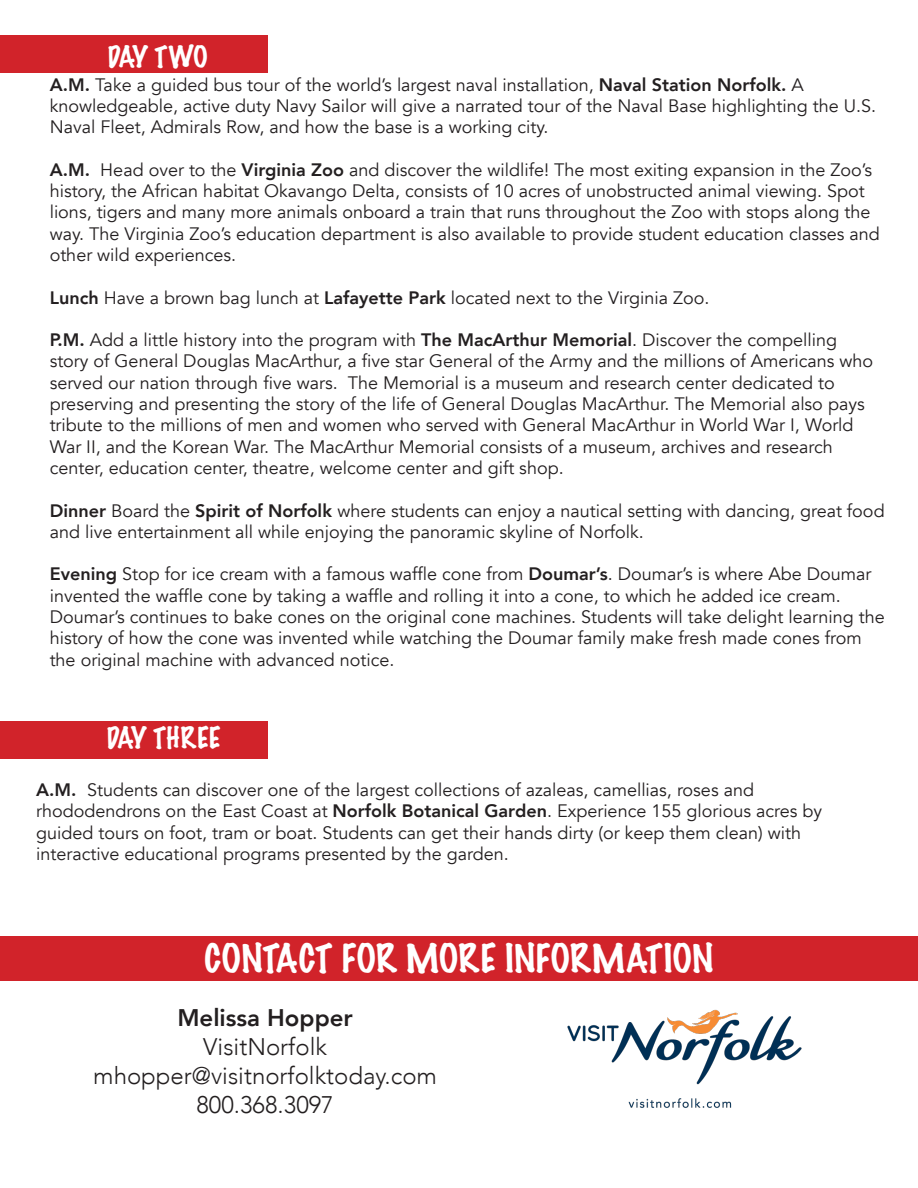
<style>
.page{position:relative;width:918px;height:1188px;background:#fff}
.page>*{position:absolute;margin:0;border:0;box-sizing:border-box;transform-origin:0 0}
.t1{font:100 36px "Marker Felt";color:#fff}
.t2{font:100 27px "Marker Felt";letter-spacing:-.015em;color:#fff}
.t3{font:300 24px "Avenir";color:#231f20}
.t4{font:800 24px "Avenir";color:#231f20}
.t5{font:18px/21.3px "Avenir";color:#231f20}
.s1{font-weight:800}
</style>
<div class="page">
<div style="left:0;top:936px;width:918px;height:45px;background:#d1232a"></div>
<div style="left:0;top:35px;width:268px;height:38px;background:#d1232a"></div>
<div style="left:0;top:721px;width:267px;height:37px;background:#d1232a"></div>
<img style="left:567px;top:1009px;width:235px;height:99px">
<p class="t2" style="left:108px;top:36px;width:102px">DAY TWO</p>
<p class="t5" style="left:50px;top:74px;width:828px"><span class="s1">A.M.</span> Take a guided bus tour of the world’s largest naval installation, <span class="s1">Naval Station Norfolk.</span> A knowledgeable, active duty Navy Sailor will give a narrated tour of the Naval Base highlighting the U.S.<br>Naval Fleet, Admirals Row, and how the base is a working city.</p>
<p class="t5" style="left:50px;top:159px;width:832px"><span class="s1">A.M.</span> Head over to the <span class="s1">Virginia Zoo</span> and discover the wildlife! The most exiting expansion in the Zoo’s history, the African habitat Okavango Delta, consists of 10 acres of unobstructed animal viewing. Spot lions, tigers and many more animals onboard a train that runs throughout the Zoo with stops along the way. The Virginia Zoo’s education department is also available to provide student education classes and other wild experiences.</p>
<p class="t5" style="left:50px;top:287px;width:661px"><span class="s1">Lunch</span> Have a brown bag lunch at <span class="s1">Lafayette Park</span> located next to the Virginia Zoo.</p>
<p class="t5" style="left:50px;top:330px;width:825px"><span class="s1">P.M.</span> Add a little history into the program with <span class="s1">The MacArthur Memorial</span>. Discover the compelling story of General Douglas MacArthur, a five star General of the Army and the millions of Americans who served our nation through five wars. The Memorial is a museum and research center dedicated to preserving and presenting the story of the life of General Douglas MacArthur. The Memorial also pays tribute to the millions of men and women who served with General MacArthur in World War I, World War II, and the Korean War. The MacArthur Memorial consists of a museum, archives and research center, education center, theatre, welcome center and gift shop.</p>
<p class="t5" style="left:50px;top:500px;width:836px"><span class="s1">Dinner</span> Board the <span class="s1">Spirit of Norfolk</span> where students can enjoy a nautical setting with dancing, great food and live entertainment all while enjoying the panoramic skyline of Norfolk.</p>
<p class="t5" style="left:50px;top:564px;width:837px"><span class="s1">Evening</span> Stop for ice cream with a famous waffle cone from <span class="s1">Doumar’s</span>. Doumar’s is where Abe Doumar invented the waffle cone by taking a waffle and rolling it into a cone, to which he added ice cream.<br>Doumar’s continues to bake cones on the original cone machines. Students will take delight learning the history of how the cone was invented while watching the Doumar family make fresh made cones from the original machine with advanced notice.</p>
<p class="t2" style="left:106px;top:716px;width:116px">DAY THREE</p>
<p class="t5" style="left:36px;top:779px;width:787px"><span class="s1">A.M.</span> Students can discover one of the largest collections of azaleas, camellias, roses and rhododendrons on the East Coast at <span class="s1">Norfolk Botanical Garden</span>. Experience 155 glorious acres by guided tours on foot, tram or boat. Students can get their hands dirty (or keep them clean) with interactive educational programs presented by the garden.</p>
<p class="t1" style="left:204px;top:929px;width:511px">CONTACT FOR MORE INFORMATION</p>
<p class="t4" style="left:177px;top:999px;width:177px">Melissa Hopper</p>
<p class="t3" style="left:203px;top:1033px;width:125px">VisitNorfolk</p>
<p class="t3" style="left:93px;top:1061px;width:345px">mhopper@visitnorfolktoday.com</p>
<p class="t3" style="left:197px;top:1090px;width:139px">800.368.3097</p>
</div>
